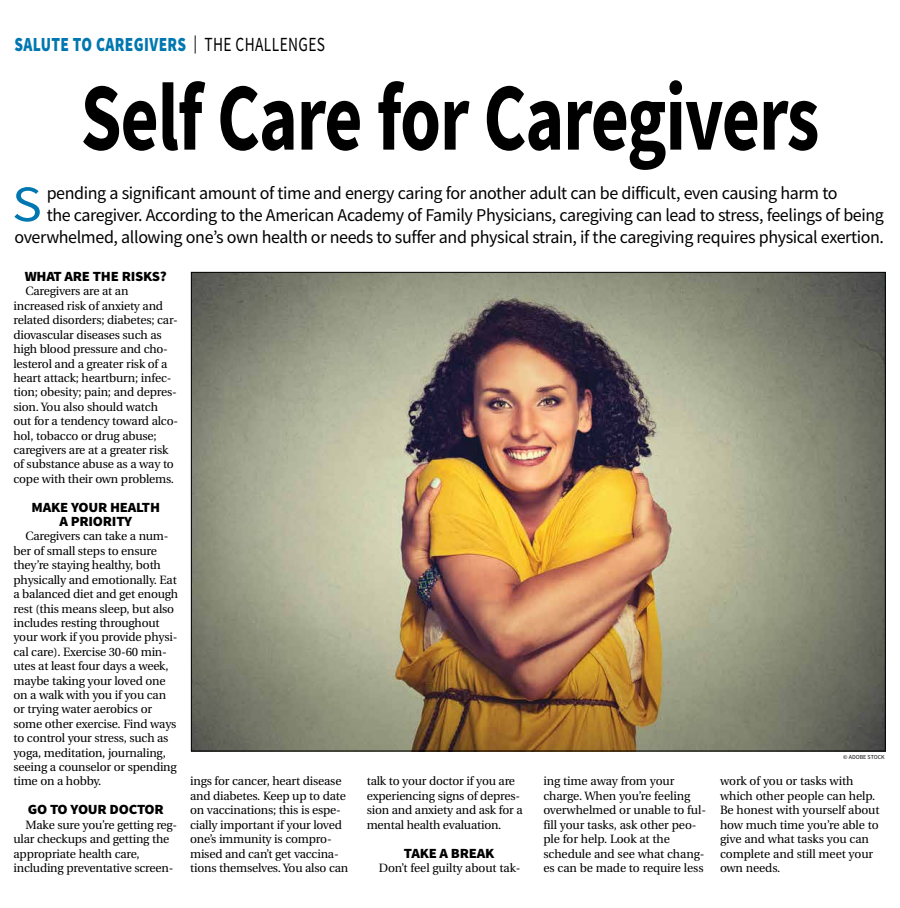
<style>
.page{position:relative;width:900px;height:908px;background:#fff}
.page>*{position:absolute;margin:0;border:0;box-sizing:border-box;transform-origin:0 0}
.t1{font:700 96px "Source Sans Pro";letter-spacing:-.015em;color:#000;scale:.77 1}
.t2{font:50.9px "Source Sans Pro";color:#0077b1;scale:1.1 1}
.t3{font:900 20px "Source Sans Pro";letter-spacing:.025em;color:#0077b1;scale:.77 1}
.t4{font:18px "Source Sans Pro";letter-spacing:-.02em;color:#000}
.t5{font:900 14px/14.4px "Source Sans Pro";letter-spacing:-.015em;color:#000;text-align:center;scale:1.05 1}
.t6{font:12px/14.4px "Utopia";letter-spacing:-.015em;color:#000}
.t7{font:6px "Source Sans Pro";color:#000}
.s1{font-weight:400;font-size:18px;color:#000}
.s2{font-weight:400;color:#000}
</style>
<div class="page">
<img style="left:193px;top:274px;width:691px;height:475px">
<h3 class="t3" style="left:14px;top:31px;width:405px">SALUTE TO CAREGIVERS <span class="s1">|</span> <span class="s2">THE CHALLENGES</span></h3>
<h1 class="t1" style="left:81px;top:53px;width:961px">Self Care for Caregivers</h1>
<h2 class="t2" style="left:12px;top:172px;width:29px">S</h2>
<h3 class="t4" style="left:47px;top:182px;width:792px">pending a significant amount of time and energy caring for another adult can be difficult, even causing harm to</h3>
<h3 class="t4" style="left:47px;top:203px;width:839px">the caregiver. According to the American Academy of Family Physicians, caregiving can lead to stress, feelings of being</h3>
<h3 class="t4" style="left:14px;top:225px;width:871px">overwhelmed, allowing one’s own health or needs to suffer and physical strain, if the caregiving requires physical exertion.</h3>
<p class="t5" style="left:25px;top:269px;width:137px">WHAT ARE THE RISKS?</p>
<p class="t6" style="left:14px;top:284px;width:166px;text-indent:12px">Caregivers are at an increased risk of anxiety and related disorders; diabetes; car&shy;diovascular diseases such as high blood pressure and cho&shy;lesterol and a greater risk of a heart attack; heartburn; infec&shy;tion; obesity; pain; and depres&shy;sion. You also should watch out for a tendency toward alco&shy;hol, tobacco or drug abuse; caregivers are at a greater risk of substance abuse as a way to cope with their own problems.</p>
<p class="t5" style="left:32px;top:499px;width:124px">MAKE YOUR HEALTH<br>A PRIORITY</p>
<p class="t6" style="left:14px;top:529px;width:166px;text-indent:12px">Caregivers can take a num&shy;ber of small steps to ensure they’re staying healthy, both physically and emotionally. Eat a balanced diet and get enough rest (this means sleep, but also includes resting throughout your work if you provide physi&shy;cal care). Exercise 30-60 min&shy;utes at least four days a week, maybe taking your loved one on a walk with you if you can or trying water aerobics or some other exercise. Find ways to control your stress, such as yoga, meditation, journaling, seeing a counselor or spending time on a hobby.</p>
<p class="t5" style="left:28px;top:802px;width:131px">GO TO YOUR DOCTOR</p>
<p class="t6" style="left:14px;top:817px;width:165px;text-indent:12px">Make sure you’re getting reg&shy;ular checkups and getting the appropriate health care, including preventative screen-</p>
<p class="t6" style="left:190px;top:774px;width:160px">ings for cancer, heart disease and diabetes. Keep up to date on vaccinations; this is espe&shy;cially important if your loved one’s immunity is compro&shy;mised and can’t get vaccina&shy;tions themselves. You also can</p>
<p class="t6" style="left:367px;top:774px;width:157px">talk to your doctor if you are experiencing signs of depres&shy;sion and anxiety and ask for a mental health evaluation.</p>
<p class="t5" style="left:404px;top:845px;width:88px">TAKE A BREAK</p>
<p class="t6" style="left:379px;top:860px;width:143px">Don’t feel guilty about tak-</p>
<p class="t7" style="left:843px;top:753px;width:43px">© ADOBE STOCK</p>
<p class="t6" style="left:543px;top:774px;width:164px">ing time away from your charge. When you’re feeling overwhelmed or unable to ful&shy;fill your tasks, ask other peo&shy;ple for help. Look at the schedule and see what chang&shy;es can be made to require less</p>
<p class="t6" style="left:720px;top:774px;width:161px">work of you or tasks with which other people can help.<br>Be honest with yourself about how much time you’re able to give and what tasks you can complete and still meet your own needs.</p>
</div>
